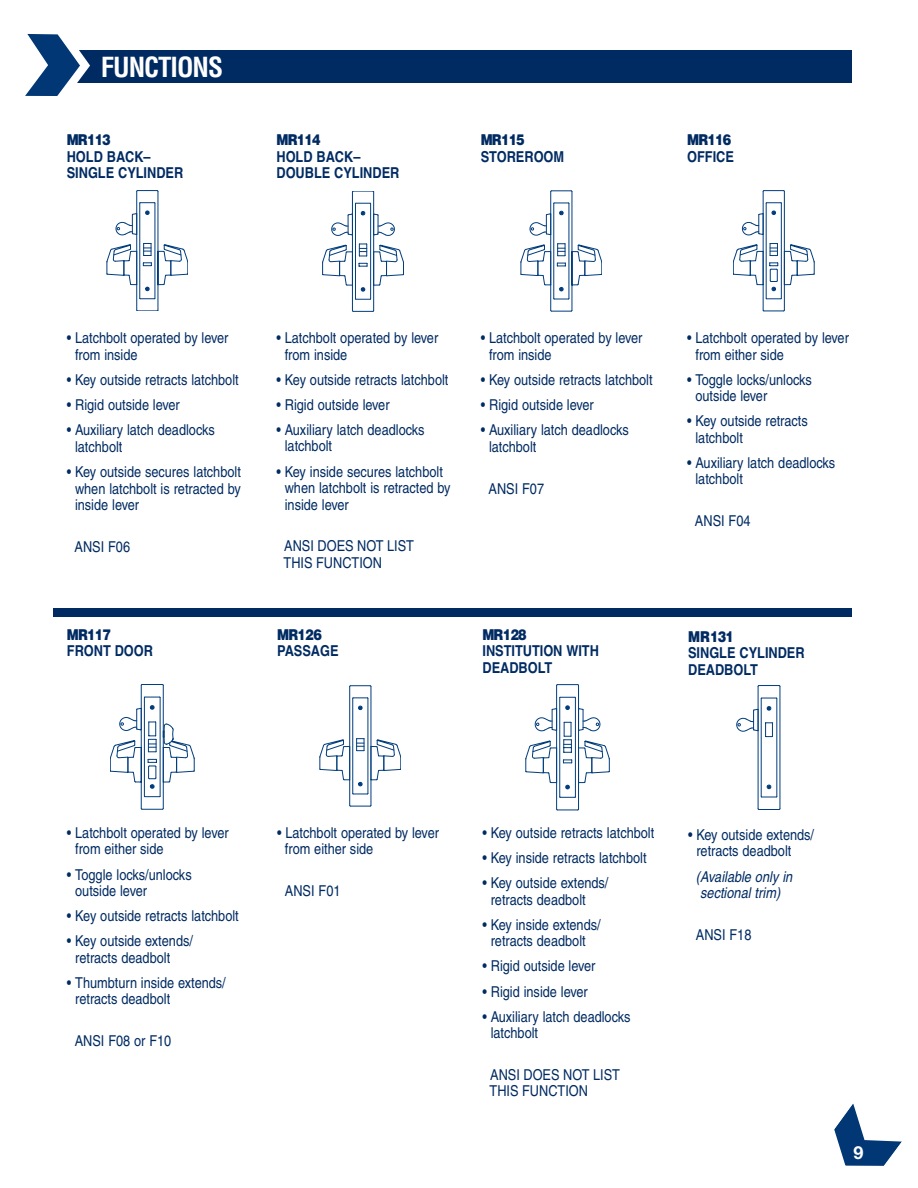
<style>
.page{position:relative;width:918px;height:1188px;background:#fff}
.page>*{position:absolute;margin:0;border:0;box-sizing:border-box;transform-origin:0 0}
.t1{font:700 condensed 27px "Helvetica";letter-spacing:-.04em;color:#fff}
.t2{font:700 18px "Helvetica Neue";color:#fff}
.t3{font:15px/16.5px "Helvetica";color:#002b62;scale:.85 1}
.t4{font:700 15px/16.5px "Helvetica";color:#002b62;scale:.85 1}
.t5{font:900 15px "Helvetica";letter-spacing:-.065em;color:#002b62;scale:.85 1}
.t6{font:italic 15px/16.5px "Helvetica";color:#002b62;scale:.85 1}
</style>
<div class="page">
<svg style="left:107px;top:190px;width:81px;height:121px"></svg>
<svg style="left:110px;top:684px;width:84px;height:126px"></svg>
<svg style="left:526px;top:685px;width:83px;height:126px"></svg>
<svg style="left:320px;top:686px;width:81px;height:121px"></svg>
<hr style="left:352px;top:192px;width:1px;height:119px;background:#013d7d">
<hr style="left:373px;top:192px;width:1px;height:119px;background:#013d7d">
<svg style="left:352px;top:310px;width:22px;height:2px"></svg>
<svg style="left:323px;top:203px;width:81px;height:97px"></svg>
<svg style="left:352px;top:191px;width:22px;height:1px"></svg>
<svg style="left:521px;top:191px;width:81px;height:121px"></svg>
<svg style="left:733px;top:191px;width:81px;height:121px"></svg>
<hr style="left:777px;top:698px;width:1px;height:99px;background:#013d7d">
<hr style="left:761px;top:698px;width:1px;height:99px;background:#013d7d">
<hr style="left:780px;top:686px;width:1px;height:123px;background:#013d7d">
<hr style="left:758px;top:686px;width:1px;height:123px;background:#013d7d">
<svg style="left:767px;top:785px;width:4px;height:4px"></svg>
<svg style="left:758px;top:796px;width:22px;height:14px"></svg>
<svg style="left:737px;top:709px;width:21px;height:22px"></svg>
<svg style="left:767px;top:706px;width:4px;height:4px"></svg>
<svg style="left:758px;top:685px;width:22px;height:14px"></svg>
<svg style="left:765px;top:723px;width:8px;height:14px"></svg>
<div style="left:53px;top:50px;width:799px;height:32px;background:#002b62"></div>
<svg style="left:25px;top:34px;width:65px;height:62px"></svg>
<div style="left:53px;top:608px;width:799px;height:8px;background:#002b62"></div>
<svg style="left:834px;top:1103px;width:68px;height:63px"></svg>
<h1 class="t1" style="left:101px;top:51px;width:124px">FUNCTIONS</h1>
<p class="t5" style="left:67px;top:135px;width:53px">MR113</p>
<p class="t4" style="left:67px;top:149px;width:139px">HOLD BACK–<br>SINGLE CYLINDER</p>
<p class="t5" style="left:277px;top:134px;width:53px">MR114</p>
<p class="t4" style="left:277px;top:148px;width:146px">HOLD BACK–<br>DOUBLE CYLINDER</p>
<p class="t5" style="left:481px;top:135px;width:53px">MR115</p>
<p class="t4" style="left:481px;top:149px;width:100px">STOREROOM</p>
<p class="t5" style="left:687px;top:134px;width:53px">MR116</p>
<p class="t4" style="left:687px;top:148px;width:56px">OFFICE</p>
<p class="t3" style="left:75px;top:331px;width:182px;text-indent:-8px">• Latchbolt operated by lever from inside</p>
<p class="t3" style="left:67px;top:373px;width:204px">• Key outside retracts latchbolt</p>
<p class="t3" style="left:67px;top:398px;width:135px">• Rigid outside lever</p>
<p class="t3" style="left:75px;top:423px;width:166px;text-indent:-8px">• Auxiliary latch deadlocks latchbolt</p>
<p class="t3" style="left:75px;top:465px;width:197px;text-align:justify;text-indent:-8px">• Key outside secures latchbolt when latchbolt is retracted by inside lever</p>
<p class="t3" style="left:75px;top:540px;width:67px">ANSI F06</p>
<p class="t5" style="left:67px;top:629px;width:53px">MR117</p>
<p class="t4" style="left:67px;top:643px;width:103px">FRONT DOOR</p>
<p class="t3" style="left:285px;top:331px;width:182px;text-indent:-8px">• Latchbolt operated by lever from inside</p>
<p class="t3" style="left:277px;top:373px;width:204px">• Key outside retracts latchbolt</p>
<p class="t3" style="left:277px;top:398px;width:135px">• Rigid outside lever</p>
<p class="t3" style="left:285px;top:423px;width:166px;text-indent:-8px">• Auxiliary latch deadlocks latchbolt</p>
<p class="t3" style="left:285px;top:464px;width:197px;text-indent:-8px">• Key inside secures latchbolt when latchbolt is retracted by inside lever</p>
<p class="t3" style="left:284px;top:539px;width:155px">ANSI DOES NOT LIST<br>THIS FUNCTION</p>
<p class="t5" style="left:277px;top:629px;width:54px">MR126</p>
<p class="t4" style="left:277px;top:643px;width:74px">PASSAGE</p>
<p class="t3" style="left:489px;top:331px;width:182px;text-indent:-8px">• Latchbolt operated by lever from inside</p>
<p class="t3" style="left:481px;top:373px;width:204px">• Key outside retracts latchbolt</p>
<p class="t3" style="left:481px;top:398px;width:135px">• Rigid outside lever</p>
<p class="t3" style="left:489px;top:423px;width:166px;text-indent:-8px">• Auxiliary latch deadlocks latchbolt</p>
<p class="t3" style="left:489px;top:481px;width:67px">ANSI F07</p>
<p class="t5" style="left:482px;top:629px;width:53px">MR128</p>
<p class="t4" style="left:482px;top:643px;width:139px">INSTITUTION WITH<br>DEADBOLT</p>
<p class="t3" style="left:695px;top:331px;width:182px;text-indent:-8px">• Latchbolt operated by lever from either side</p>
<p class="t3" style="left:695px;top:373px;width:139px;text-indent:-8px">• Toggle locks/unlocks outside lever</p>
<p class="t3" style="left:695px;top:414px;width:134px;text-indent:-8px">• Key outside retracts latchbolt</p>
<p class="t3" style="left:695px;top:456px;width:166px;text-indent:-8px">• Auxiliary latch deadlocks latchbolt</p>
<p class="t3" style="left:695px;top:514px;width:67px">ANSI F04</p>
<p class="t5" style="left:688px;top:631px;width:55px">MR131</p>
<p class="t4" style="left:688px;top:645px;width:139px">SINGLE CYLINDER<br>DEADBOLT</p>
<p class="t3" style="left:75px;top:826px;width:182px;text-indent:-8px">• Latchbolt operated by lever from either side</p>
<p class="t3" style="left:75px;top:867px;width:139px;text-indent:-8px">• Toggle locks/unlocks outside lever</p>
<p class="t3" style="left:67px;top:909px;width:204px">• Key outside retracts latchbolt</p>
<p class="t3" style="left:75px;top:934px;width:140px;text-indent:-8px">• Key outside extends/ retracts deadbolt</p>
<p class="t3" style="left:75px;top:976px;width:179px;text-indent:-8px">• Thumbturn inside extends/ retracts deadbolt</p>
<p class="t3" style="left:75px;top:1034px;width:115px">ANSI F08 or F10</p>
<p class="t3" style="left:285px;top:826px;width:183px;text-indent:-8px">• Latchbolt operated by lever from either side</p>
<p class="t3" style="left:285px;top:884px;width:67px">ANSI F01</p>
<p class="t3" style="left:482px;top:826px;width:204px">• Key outside retracts latchbolt</p>
<p class="t3" style="left:482px;top:851px;width:195px">• Key inside retracts latchbolt</p>
<p class="t3" style="left:491px;top:876px;width:140px;text-indent:-8px">• Key outside extends/ retracts deadbolt</p>
<p class="t3" style="left:482px;top:918px;width:141px;text-align:center">• Key inside extends/ retracts deadbolt</p>
<p class="t3" style="left:482px;top:959px;width:135px">• Rigid outside lever</p>
<p class="t3" style="left:482px;top:985px;width:125px">• Rigid inside lever</p>
<p class="t3" style="left:491px;top:1010px;width:166px;text-indent:-8px">• Auxiliary latch deadlocks latchbolt</p>
<p class="t3" style="left:490px;top:1068px;width:155px">ANSI DOES NOT LIST<br>THIS FUNCTION</p>
<p class="t3" style="left:696px;top:828px;width:140px;text-indent:-8px">• Key outside extends/ retracts deadbolt</p>
<p class="t6" style="left:696px;top:869px;width:115px">(Available only in sectional trim)</p>
<p class="t3" style="left:696px;top:928px;width:67px">ANSI F18</p>
<p class="t2" style="left:853px;top:1146px;width:12px">9</p>
</div>
